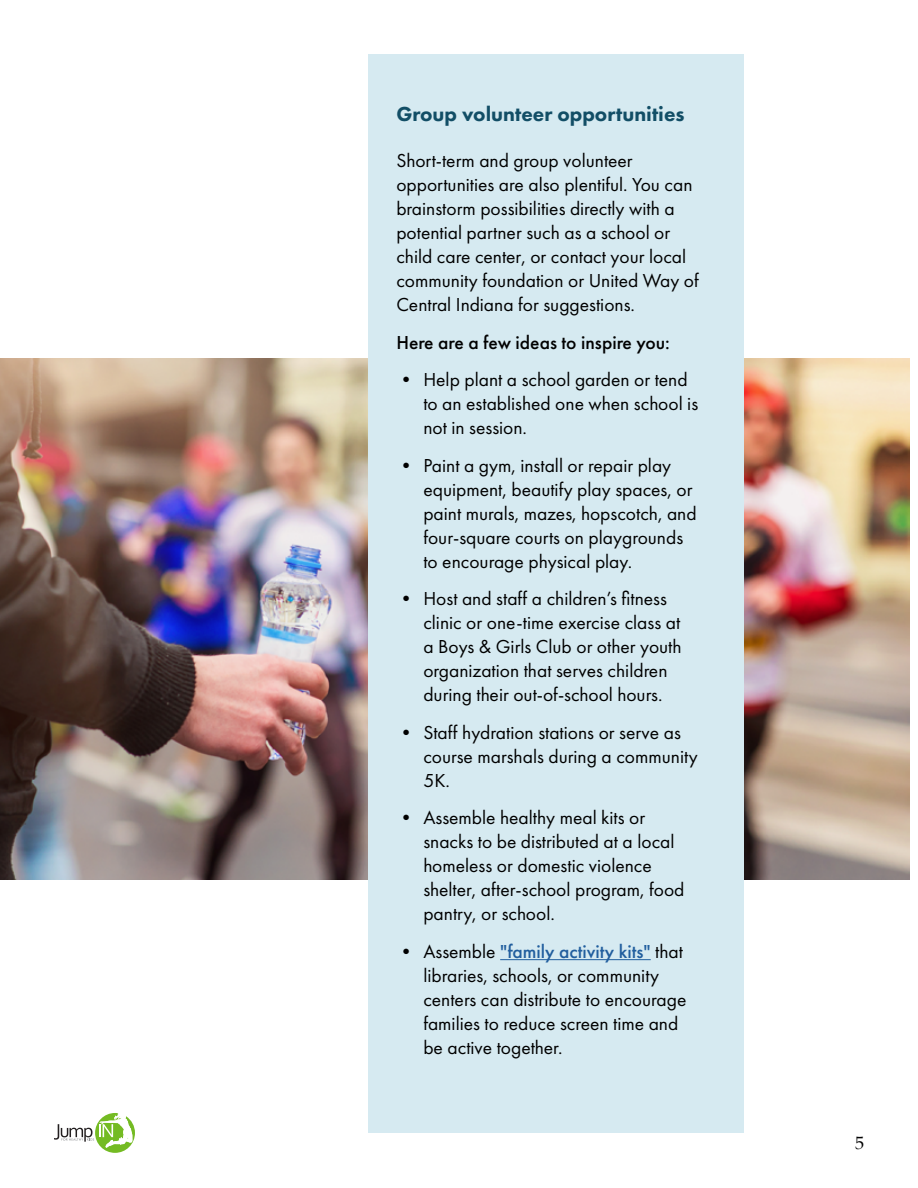
<style>
.page{position:relative;width:918px;height:1188px;background:#fff}
.page>*{position:absolute;margin:0;border:0;box-sizing:border-box;transform-origin:0 0}
.t1{font:800 21px "Futura PT";color:#124e66}
.t2{font:19.5px/24px "Futura PT";color:#000}
.t3{font:500 19.5px "Futura PT";color:#000}
.t4{font:18px "Palatino";color:#000}
.s1{font-weight:500;color:#215e9e}
</style>
<div class="page">
<svg style="left:54px;top:1113px;width:81px;height:40px"></svg>
<img style="left:0;top:359px;width:909px;height:520px">
<div style="left:368px;top:54px;width:376px;height:1079px;background:#d6eaf1"></div>
<hr style="left:500px;top:959px;width:151px;height:1px;background:#215e9e">
<p class="t1" style="left:396px;top:101px;width:290px">Group volunteer opportunities</p>
<p class="t2" style="left:396px;top:149px;width:304px">Short-term and group volunteer opportunities are also plentiful. You can brainstorm possibilities directly with a potential partner such as a school or child care center, or contact your local community foundation or United Way of Central Indiana for suggestions.</p>
<p class="t3" style="left:396px;top:331px;width:275px">Here are a few ideas to inspire you:</p>
<p class="t2" style="left:423px;top:368px;width:276px;text-indent:-27px">• Help plant a school garden or tend to an established one when school is not in session.</p>
<p class="t2" style="left:423px;top:453px;width:275px;text-indent:-27px">• Paint a gym, install or repair play equipment, beautify play spaces, or paint murals, mazes, hopscotch, and four-square courts on playgrounds to encourage physical play.</p>
<p class="t2" style="left:423px;top:587px;width:260px;text-indent:-27px">• Host and staff a children’s fitness clinic or one-time exercise class at a Boys &amp; Girls Club or other youth organization that serves children during their out-of-school hours.</p>
<p class="t2" style="left:423px;top:720px;width:276px;text-indent:-27px">• Staff hydration stations or serve as course marshals during a community<br>5K.</p>
<p class="t2" style="left:423px;top:806px;width:263px;text-indent:-27px">• Assemble healthy meal kits or snacks to be distributed at a local homeless or domestic violence shelter, after-school program, food pantry, or school.</p>
<p class="t2" style="left:423px;top:939px;width:265px;text-indent:-27px">• Assemble <span class="s1">"family activity kits"</span> that libraries, schools, or community centers can distribute to encourage families to reduce screen time and be active together.</p>
<p class="t4" style="left:855px;top:1128px;width:10px">5</p>
</div>
